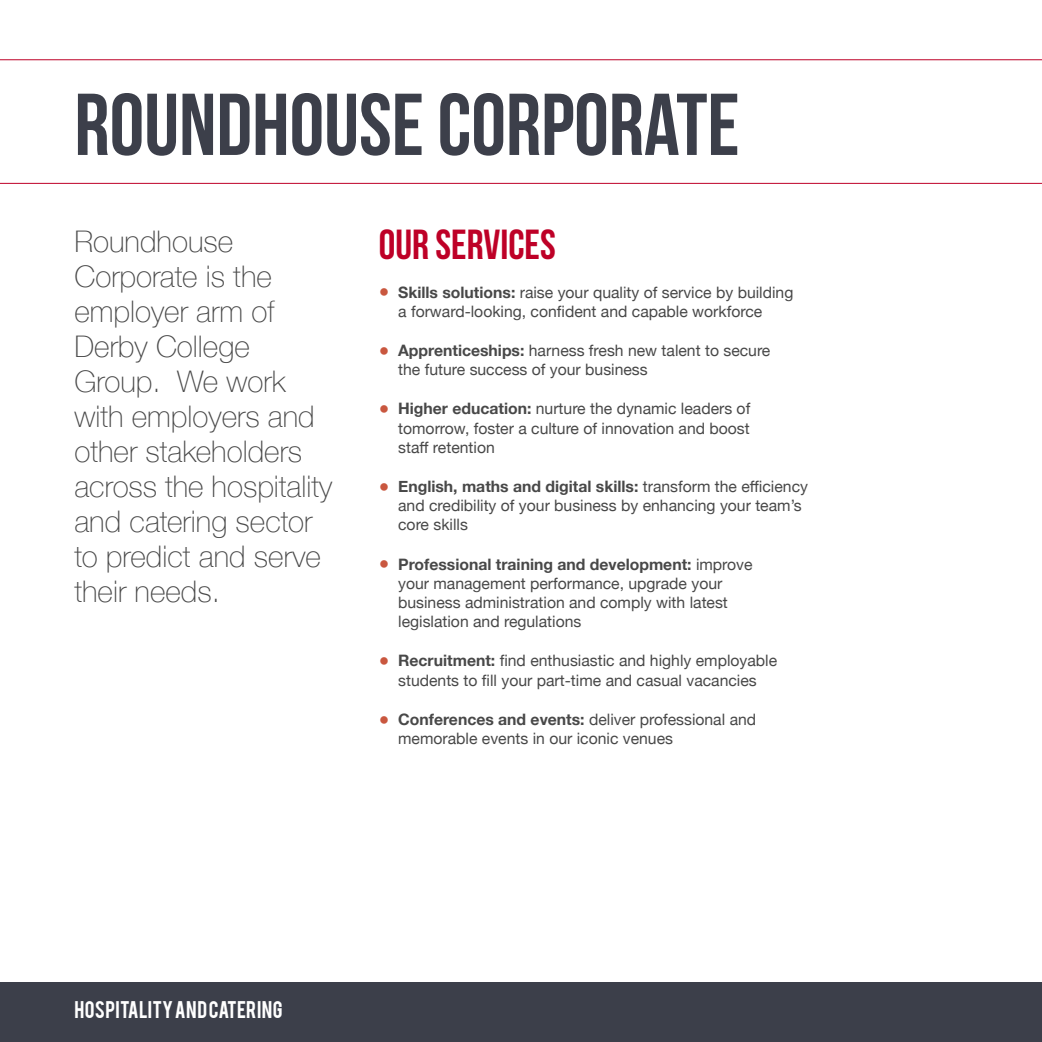
<style>
.page{position:relative;width:1042px;height:1042px;background:#fff}
.page>*{position:absolute;margin:0;border:0;box-sizing:border-box;transform-origin:0 0}
.t1{font:87.5px "Bebas Neue";color:#3c3f4a}
.t2{font:42px "Bebas Neue";color:#be0027}
.t3{font:100 29.75px/35px "Helvetica Neue";color:#484848}
.t4{font:18.9px "Bebas";letter-spacing:.015em;color:#fff}
.t5{font:15.75px/19.2px "Helvetica Neue";color:#484848}
.s1{font-weight:700}
</style>
<div class="page">
<div style="left:0;top:982px;width:1042px;height:60px;background:#3c3f4a"></div>
<svg style="left:0;top:60px;width:1042px;height:124px"></svg>
<h1 class="t1" style="left:74px;top:77px;width:667px">ROUNDHOUSE CORPORATE</h1>
<h3 class="t3" style="left:74px;top:223px;width:259px">Roundhouse<br>Corporate is the employer arm of<br>Derby College<br>Group. We work with employers and other stakeholders across the hospitality and catering sector to predict and serve their needs.</h3>
<h2 class="t2" style="left:379px;top:221px;width:178px">OUR SERVICES</h2>
<p class="t5" style="left:398px;top:283px;width:397px"><span class="s1">Skills solutions:</span> raise your quality of service by building a forward-looking, confident and capable workforce</p>
<p class="t5" style="left:398px;top:342px;width:374px"><span class="s1">Apprenticeships:</span> harness fresh new talent to secure the future success of your business</p>
<p class="t5" style="left:398px;top:400px;width:354px;text-align:justify"><span class="s1">Higher education:</span> nurture the dynamic leaders of tomorrow, foster a culture of innovation and boost staff retention</p>
<p class="t5" style="left:398px;top:478px;width:411px"><span class="s1">English, maths and digital skills:</span> transform the efficiency and credibility of your business by enhancing your team’s core skills</p>
<p class="t5" style="left:398px;top:555px;width:356px"><span class="s1">Professional training and development:</span> improve your management performance, upgrade your business administration and comply with latest legislation and regulations</p>
<p class="t5" style="left:398px;top:652px;width:380px"><span class="s1">Recruitment:</span> find enthusiastic and highly employable students to fill your part-time and casual vacancies</p>
<p class="t5" style="left:398px;top:710px;width:359px"><span class="s1">Conferences and events:</span> deliver professional and memorable events in our iconic venues</p>
<p class="t4" style="left:74px;top:996px;width:210px">HOSPITALITY AND CATERING</p>
</div>
